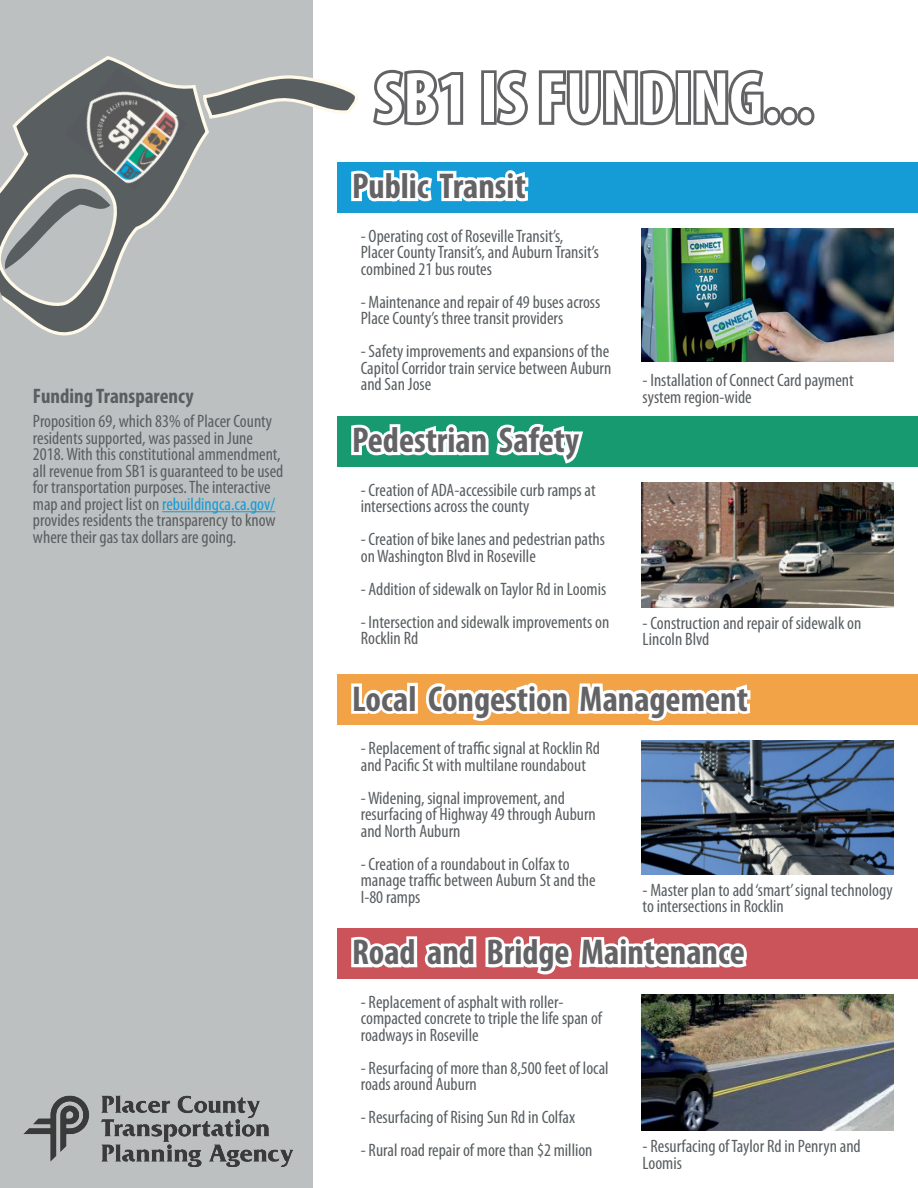
<style>
.page{position:relative;width:918px;height:1188px;background:#fff}
.page>*{position:absolute;margin:0;border:0;box-sizing:border-box;transform-origin:0 0}
.t1{font:700 condensed 72px "Myriad Pro";color:#fff}
.t2{font:700 condensed 36px "Myriad Pro";color:#636366}
.t3{font:700 condensed 21px "Myriad Pro";color:#595e61}
.t4{font:condensed 18px/16.5px "Myriad Pro";color:#595e61}
.s1{color:#159cd7}
</style>
<div class="page">
<div style="left:0;top:0;width:313px;height:1188px;background:#bcc0c1"></div>
<svg style="left:0;top:56px;width:201px;height:280px"></svg>
<svg style="left:2px;top:169px;width:108px;height:100px"></svg>
<img style="left:65px;top:68px;width:122px;height:122px">
<div style="left:338px;top:162px;width:580px;height:50px;background:#159cd7"></div>
<div style="left:338px;top:416px;width:580px;height:50px;background:#179a6f"></div>
<div style="left:338px;top:675px;width:580px;height:50px;background:#f2a247"></div>
<div style="left:338px;top:928px;width:580px;height:51px;background:#cb545b"></div>
<img style="left:641px;top:228px;width:252px;height:133px">
<img style="left:641px;top:482px;width:252px;height:126px">
<img style="left:641px;top:741px;width:252px;height:134px">
<img style="left:641px;top:994px;width:252px;height:137px">
<div style="left:676px;top:70px;width:15px;height:55px;border:6px solid #636366"></div>
<svg style="left:690px;top:69px;width:77px;height:57px"></svg>
<div style="left:764px;top:107px;width:17px;height:18px;border:6px solid #636366;border-radius:50%"></div>
<div style="left:781px;top:107px;width:17px;height:18px;border:6px solid #636366;border-radius:50%"></div>
<div style="left:797px;top:107px;width:17px;height:18px;border:6px solid #636366;border-radius:50%"></div>
<svg style="left:201px;top:69px;width:478px;height:210px"></svg>
<svg style="left:348px;top:423px;width:239px;height:44px"></svg>
<svg style="left:351px;top:682px;width:63px;height:32px"></svg>
<div style="left:407px;top:683px;width:11px;height:31px;border:6px solid #fff"></div>
<svg style="left:423px;top:674px;width:330px;height:118px"></svg>
<svg style="left:351px;top:867px;width:399px;height:179px"></svg>
<hr style="left:162px;top:511px;width:113px;height:1px;background:#159cd7">
<img style="left:24px;top:1095px;width:269px;height:72px">
<p class="t3" style="left:33px;top:383px;width:162px">Funding Transparency</p>
<p class="t4" style="left:33px;top:413px;width:252px">Proposition 69, which 83% of Placer County residents supported, was passed in June 2018. With this constitutional ammendment, all revenue from SB1 is guaranteed to be used for transportation purposes. The interactive map and project list on <span class="s1">rebuildingca.ca.gov/ </span>provides residents the transparency to know where their gas tax dollars are going.</p>
<p class="t1" style="left:375px;top:53px;width:440px">SB1 IS FUNDING...</p>
<p class="t2" style="left:352px;top:164px;width:175px">Public Transit</p>
<p class="t4" style="left:361px;top:227px;width:240px">- Operating cost of Roseville Transit’s,<br>Placer County Transit’s, and Auburn Transit’s combined 21 bus routes</p>
<p class="t4" style="left:361px;top:293px;width:241px">- Maintenance and repair of 49 buses across<br>Place County’s three transit providers</p>
<p class="t4" style="left:361px;top:343px;width:252px;text-align:justify">- Safety improvements and expansions of the Capitol Corridor train service between Auburn and San Jose</p>
<p class="t2" style="left:352px;top:418px;width:229px">Pedestrian Safety</p>
<p class="t4" style="left:361px;top:481px;width:236px">- Creation of ADA-accessibile curb ramps at intersections across the county</p>
<p class="t4" style="left:361px;top:531px;width:246px">- Creation of bike lanes and pedestrian paths on Washington Blvd in Roseville</p>
<p class="t4" style="left:361px;top:580px;width:247px">- Addition of sidewalk on Taylor Rd in Loomis</p>
<p class="t4" style="left:361px;top:613px;width:250px">- Intersection and sidewalk improvements on<br>Rocklin Rd</p>
<p class="t4" style="left:643px;top:372px;width:213px">- Installation of Connect Card payment system region-wide</p>
<p class="t4" style="left:643px;top:614px;width:220px">- Construction and repair of sidewalk on<br>Lincoln Blvd</p>
<p class="t2" style="left:352px;top:676px;width:397px">Local Congestion Management</p>
<p class="t4" style="left:361px;top:740px;width:241px">- Replacement of traffic signal at Rocklin Rd and Pacific St with multilane roundabout</p>
<p class="t4" style="left:361px;top:789px;width:237px">- Widening, signal improvement, and resurfacing of Highway 49 through Auburn and North Auburn</p>
<p class="t4" style="left:361px;top:855px;width:237px">- Creation of a roundabout in Colfax to manage traffic between Auburn St and the<br>I-80 ramps</p>
<p class="t4" style="left:643px;top:881px;width:252px">- Master plan to add ‘smart’ signal technology to intersections in Rocklin</p>
<p class="t2" style="left:352px;top:930px;width:394px">Road and Bridge Maintenance</p>
<p class="t4" style="left:361px;top:993px;width:243px">- Replacement of asphalt with roller&shy;compacted concrete to triple the life span of roadways in Roseville</p>
<p class="t4" style="left:361px;top:1059px;width:249px">- Resurfacing of more than 8,500 feet of local roads around Auburn</p>
<p class="t4" style="left:361px;top:1109px;width:216px">- Resurfacing of Rising Sun Rd in Colfax</p>
<p class="t4" style="left:361px;top:1142px;width:233px">- Rural road repair of more than $2 million</p>
<p class="t4" style="left:643px;top:1138px;width:220px">- Resurfacing of Taylor Rd in Penryn and<br>Loomis</p>
</div>
